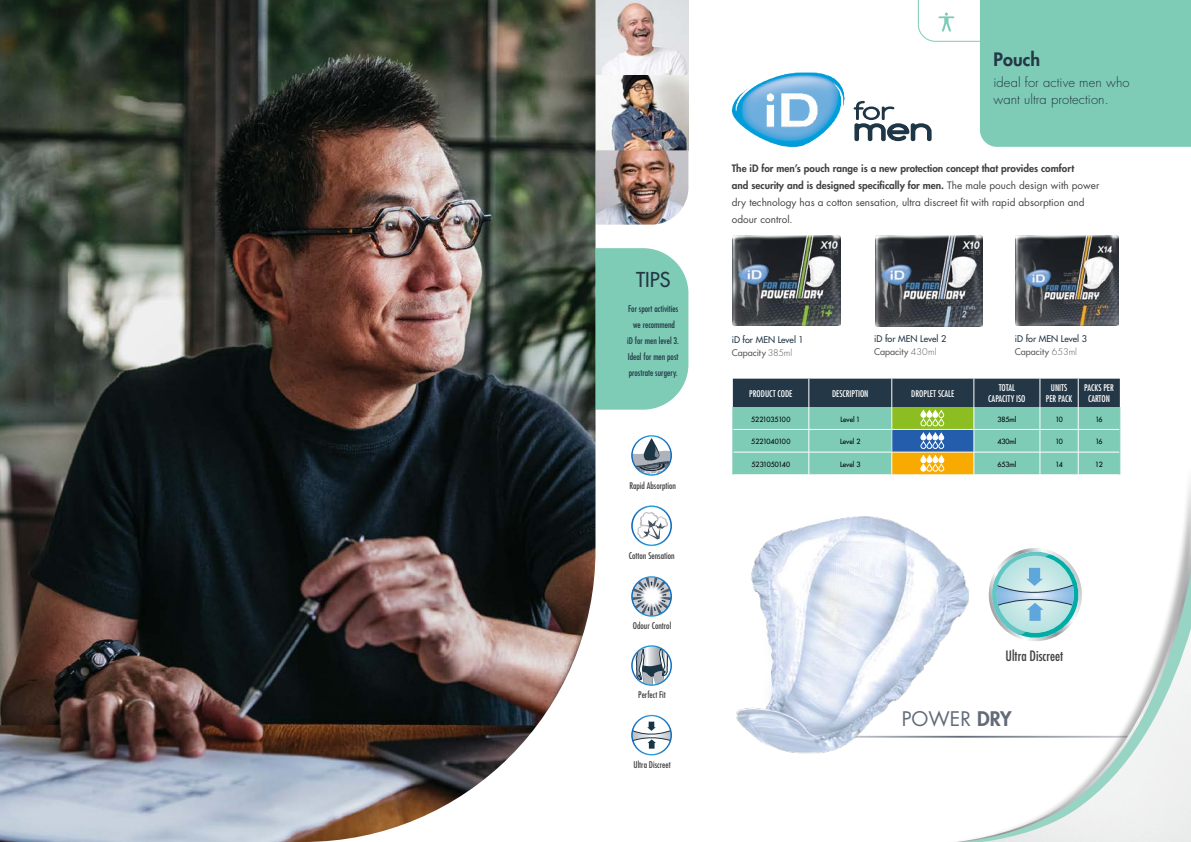
<style>
.page{position:relative;width:1191px;height:842px;background:#fff}
.page>*{position:absolute;margin:0;border:0;box-sizing:border-box;transform-origin:0 0}
.t1{font:500 20px "Futura Std";color:#243746}
.subtitulos{font:19.6px "Futura Std";color:#636b79}
.t2{font:800 18px "Futura Std";letter-spacing:.005em;color:#243746}
.t3{font:condensed 13.9px "Futura Std";color:#414042}
.t4{font:300 13px "Futura Std";letter-spacing:.005em;color:#243746}
.t5{font:10px/17px "Futura Std";color:#414042}
.t6{font:condensed 9px/11px "Futura Std";color:#fff;text-align:center}
.t7{font:condensed 9px/16px "Futura Std";color:#243746;text-align:center}
.t8{font:condensed 9px "Futura Std";color:#414042}
.cuerpo_de_texto{font:500 9px "Futura Std";color:#243746}
.cuerpo_de_texto-2{font:500 9px "Futura Std";color:#58595b}
.t9{font:500 7px "Futura Std";color:#000}
.s1{font-weight:800}
.s2{font-weight:300}
</style>
<div class="page">
<img style="left:595px;top:0;width:93px;height:225px">
<svg style="left:595px;top:248px;width:93px;height:162px;background:#84cbb8"></svg>
<img style="left:736px;top:516px;width:155px;height:238px">
<div style="left:891px;top:466px;width:300px;height:376px;background:#000;opacity:.31"></div>
<svg style="left:900px;top:473px;width:291px;height:369px"></svg>
<img style="left:0;top:0;width:595px;height:842px">
<img style="left:0;top:841px;width:300px;height:1px">
<div style="left:988px;top:548px;width:94px;height:93px;border:4px solid #fff;border-radius:50%"></div>
<svg style="left:992px;top:546px;width:86px;height:98px"></svg>
<svg style="left:853px;top:0;width:338px;height:147px"></svg>
<img style="left:731px;top:72px;width:114px;height:76px">
<svg style="left:632px;top:577px;width:39px;height:39px"></svg>
<div style="left:645px;top:590px;width:12px;height:13px;background:#fff;border-radius:50%"></div>
<div style="left:631px;top:576px;width:40px;height:41px;border:1px solid #20c4f4;border-radius:50%"></div>
<div style="left:631px;top:576px;width:41px;height:41px;border:1px solid #fff;border-radius:50%"></div>
<svg style="left:632px;top:506px;width:39px;height:39px"></svg>
<svg style="left:637px;top:512px;width:31px;height:27px"></svg>
<div style="left:631px;top:506px;width:40px;height:40px;border:1px solid #20c4f4;border-radius:50%"></div>
<div style="left:631px;top:505px;width:41px;height:41px;border:2px solid #fff;border-radius:50%"></div>
<svg style="left:632px;top:646px;width:39px;height:39px"></svg>
<svg style="left:636px;top:646px;width:32px;height:39px"></svg>
<div style="left:631px;top:645px;width:40px;height:41px;border:1px solid #20c4f4;border-radius:50%"></div>
<div style="left:631px;top:645px;width:41px;height:41px;border:1px solid #fff;border-radius:50%"></div>
<svg style="left:632px;top:715px;width:39px;height:40px"></svg>
<svg style="left:633px;top:722px;width:38px;height:27px"></svg>
<div style="left:631px;top:715px;width:40px;height:40px;border:1px solid #20c4f4;border-radius:50%"></div>
<div style="left:631px;top:715px;width:41px;height:40px;border:1px solid #fff;border-radius:50%"></div>
<svg style="left:632px;top:436px;width:39px;height:39px"></svg>
<svg style="left:644px;top:438px;width:15px;height:25px"></svg>
<svg style="left:632px;top:445px;width:39px;height:30px"></svg>
<div style="left:631px;top:435px;width:40px;height:41px;border:1px solid #20c4f4;border-radius:50%"></div>
<div style="left:631px;top:435px;width:41px;height:41px;border:1px solid #fff;border-radius:50%"></div>
<img style="left:1015px;top:235px;width:103px;height:91px">
<img style="left:732px;top:235px;width:109px;height:91px">
<img style="left:875px;top:236px;width:107px;height:90px">
<svg style="left:732px;top:379px;width:388px;height:96px;background:#6d9c8b"></svg>
<p class="t1" style="left:636px;top:267px;width:36px">TIPS</p>
<p class="t7" style="left:628px;top:300px;width:51px">For sport activities</p>
<p class="t7" style="left:627px;top:316px;width:53px">we recommend<br>iD for men level 3.</p>
<p class="t7" style="left:628px;top:348px;width:52px;text-align:left">Ideal for men post prostrate surgery.</p>
<p class="t8" style="left:629px;top:480px;width:48px">Rapid Absorption</p>
<p class="t8" style="left:629px;top:550px;width:47px">Cotton Sensation</p>
<p class="t8" style="left:633px;top:620px;width:40px">Odour Control</p>
<p class="t8" style="left:638px;top:689px;width:29px">Perfect Fit</p>
<p class="t8" style="left:633px;top:759px;width:39px">Ultra Discreet</p>
<p class="t2" style="left:993px;top:48px;width:48px">Pouch</p>
<p class="t4" style="left:993px;top:74px;width:138px">ideal for active men who</p>
<p class="t4" style="left:993px;top:91px;width:117px">want ultra protection.</p>
<p class="t5" style="left:731px;top:160px;width:369px"><span class="s1">The iD for men’s pouch range is a new protection concept that provides comfort<br>and security and is designed specifically for men.</span> The male pouch design with power dry technology has a cotton sensation, ultra discreet fit with rapid absorption and odour control.</p>
<p class="cuerpo_de_texto" style="left:731px;top:334px;width:74px">iD for MEN Level 1</p>
<p class="cuerpo_de_texto-2" style="left:731px;top:347px;width:62px">Capacity <span class="s2">385ml</span></p>
<p class="cuerpo_de_texto" style="left:874px;top:333px;width:74px">iD for MEN Level 2</p>
<p class="cuerpo_de_texto-2" style="left:874px;top:346px;width:64px">Capacity <span class="s2">430ml</span></p>
<p class="cuerpo_de_texto" style="left:1015px;top:333px;width:74px">iD for MEN Level 3</p>
<p class="cuerpo_de_texto-2" style="left:1015px;top:346px;width:64px">Capacity <span class="s2">653ml</span></p>
<p class="t6" style="left:749px;top:388px;width:45px">PRODUCT CODE</p>
<p class="t6" style="left:832px;top:388px;width:38px">DESCRIPTION</p>
<p class="t6" style="left:911px;top:388px;width:45px">DROPLET SCALE</p>
<p class="t6" style="left:988px;top:382px;width:39px">TOTAL<br>CAPACITY ISO</p>
<p class="t6" style="left:1046px;top:382px;width:28px">UNITS<br>PER PACK</p>
<p class="t6" style="left:1084px;top:382px;width:31px">PACKS PER</p>
<p class="t6" style="left:1088px;top:393px;width:24px">CARTON</p>
<p class="t9" style="left:751px;top:415px;width:41px">5221035100</p>
<p class="t9" style="left:840px;top:415px;width:21px">Level 1</p>
<p class="t9" style="left:997px;top:415px;width:21px">385ml</p>
<p class="t9" style="left:1055px;top:415px;width:9px">10</p>
<p class="t9" style="left:1095px;top:415px;width:9px">16</p>
<p class="t9" style="left:751px;top:437px;width:41px">5221040100</p>
<p class="t9" style="left:840px;top:437px;width:22px">Level 2</p>
<p class="t9" style="left:997px;top:437px;width:21px">430ml</p>
<p class="t9" style="left:1055px;top:437px;width:9px">10</p>
<p class="t9" style="left:1095px;top:437px;width:9px">16</p>
<p class="t9" style="left:751px;top:460px;width:40px">5231050140</p>
<p class="t9" style="left:840px;top:460px;width:22px">Level 3</p>
<p class="t9" style="left:997px;top:460px;width:21px">653ml</p>
<p class="t9" style="left:1055px;top:460px;width:9px">14</p>
<p class="t9" style="left:1095px;top:460px;width:9px">12</p>
<p class="t3" style="left:1005px;top:647px;width:59px">Ultra Discreet</p>
<p class="subtitulos" style="left:901px;top:707px;width:111px">POWER <span class="s1">DRY</span></p>
</div>
